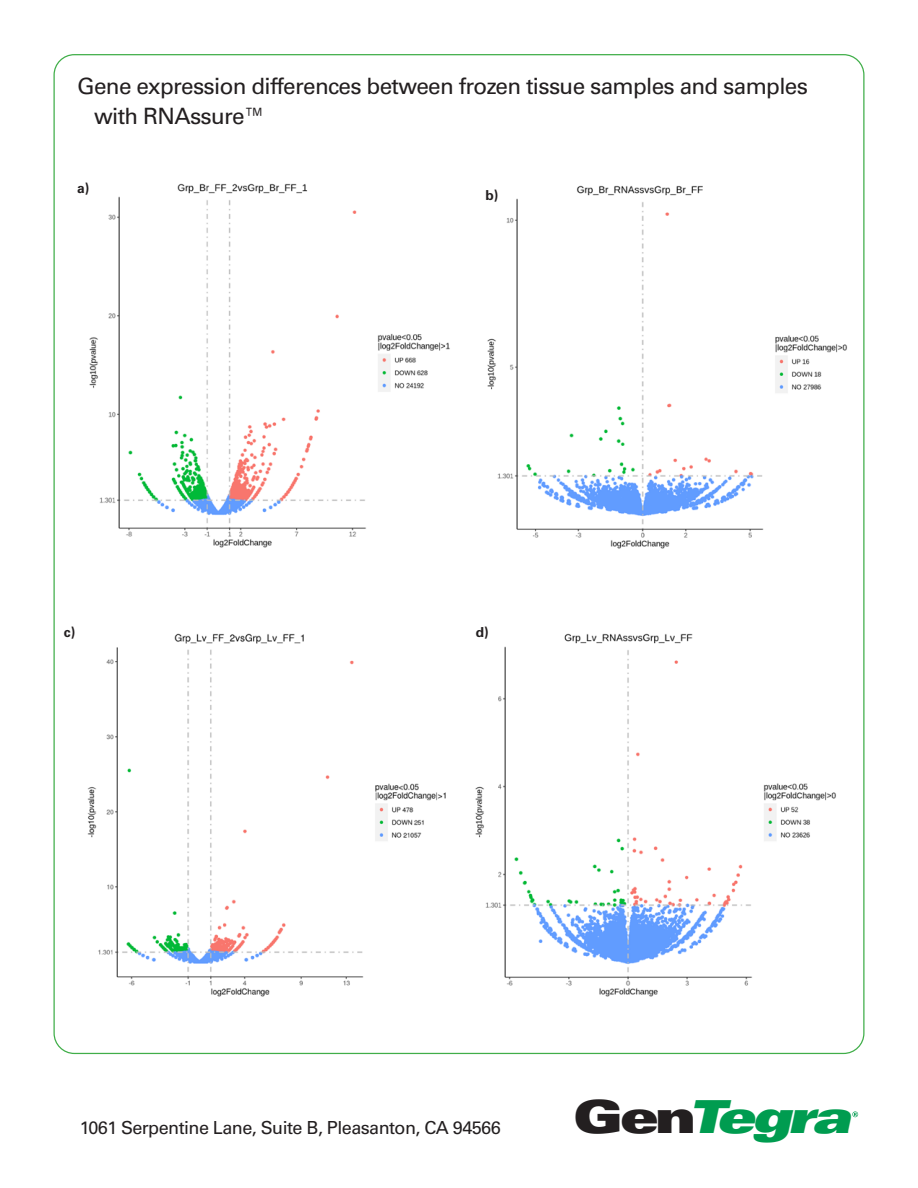
<style>
.page{position:relative;width:918px;height:1188px;background:#fff}
.page>*{position:absolute;margin:0;border:0;box-sizing:border-box;transform-origin:0 0}
.t1{font:45.45px "Univers LT Std X Black Ex Obl";letter-spacing:-.09em;color:#009c50}
.bullet_points_main{font:22.5px/30px "Univers LT Std";letter-spacing:-.03em;color:#231f20}
.t2{font:18px "Univers LT Std";letter-spacing:-.03em;color:#231f20}
.italic{font:700 13.8px "Univers LT Std";color:#231f20}
.s1{font-family:"Univers LT Std X Black Ex";color:#231f20}
</style>
<div class="page">
<svg style="left:852px;top:1111px;width:6px;height:6px"></svg>
<img style="left:89px;top:183px;width:361px;height:365px">
<img style="left:87px;top:633px;width:359px;height:364px">
<img style="left:487px;top:185px;width:360px;height:364px">
<img style="left:475px;top:633px;width:361px;height:364px">
<p class="bullet_points_main" style="left:94px;top:71px;width:715px;text-indent:-17px">Gene expression differences between frozen tissue samples and samples with RNAssure™</p>
<p class="italic" style="left:77px;top:180px;width:14px">a)</p>
<p class="italic" style="left:64px;top:624px;width:13px">c)</p>
<p class="italic" style="left:486px;top:188px;width:14px">b)</p>
<p class="italic" style="left:476px;top:624px;width:14px">d)</p>
<p class="t2" style="left:80px;top:1117px;width:422px">1061 Serpentine Lane, Suite B, Pleasanton, CA 94566</p>
<h1 class="t1" style="left:573px;top:1090px;width:279px"><span class="s1">Gen</span>Tegra</h1>
</div>
